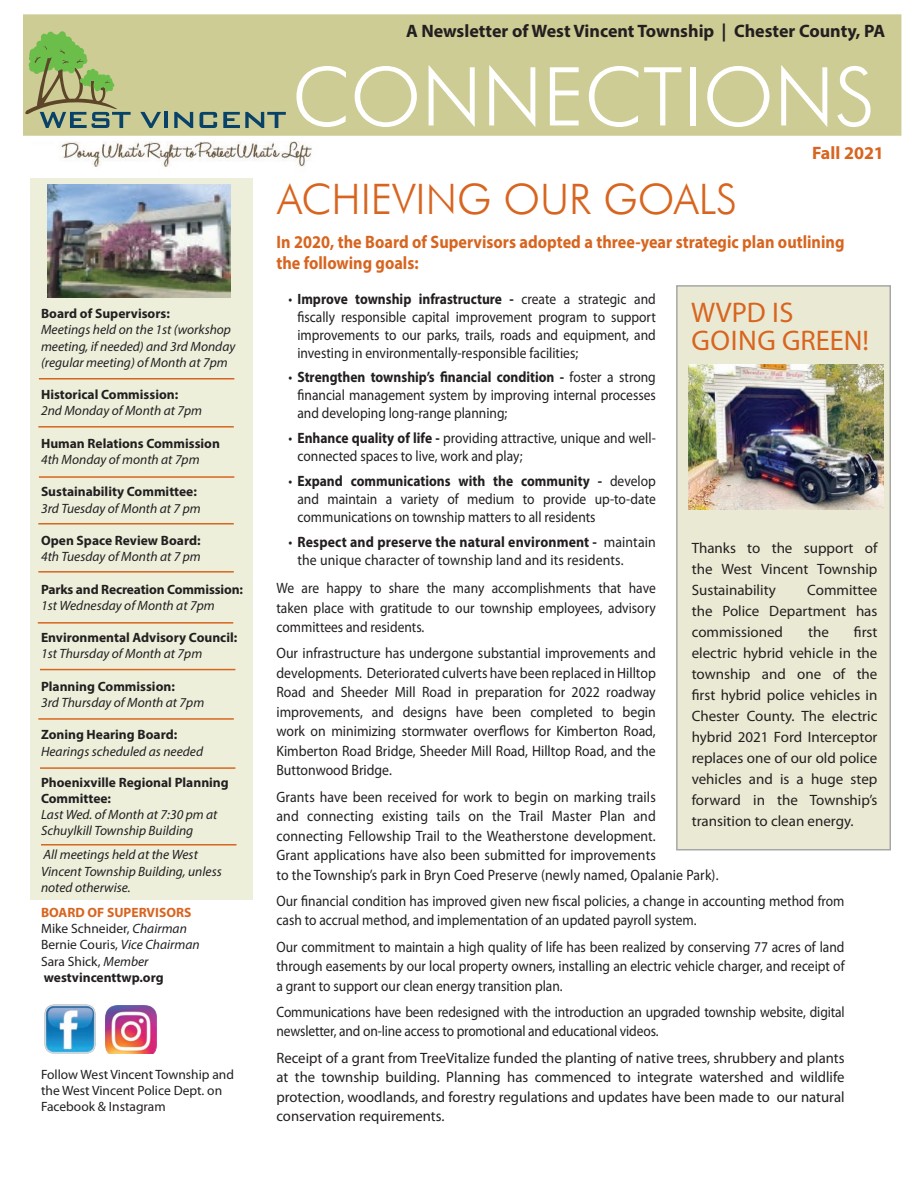
<style>
.page{position:relative;width:918px;height:1188px;background:#fff}
.page>*{position:absolute;margin:0;border:0;box-sizing:border-box;transform-origin:0 0}
.t1{font:300 81.3px "Futura BT";color:#fff}
.t2{font:300 42px "Futura BT";color:#d8651f}
.t3{font:28.5px "Myriad Pro";letter-spacing:.01em;color:#d8651f}
.t4{font:700 18px/21px "Myriad Pro";color:#d8651f;scale:.9 1}
.t5{font:700 18px "Myriad Pro";color:#231f20}
.t6{font:700 18px "Myriad Pro";color:#d8651f}
.t7{font:15px/18px "Myriad Pro";color:#231f20;text-align:justify;scale:.9 1}
.t8{font:15px/19.5px "Myriad Pro";color:#231f20;scale:.92 1}
.t9{font:15px/21px "Myriad Pro";color:#231f20;text-align:justify}
.t10{font:italic 13.5px/16.2px "Myriad Pro";color:#231f20}
.t11{font:700 13.5px/16.2px "Myriad Pro";color:#231f20}
.t12{font:13.5px/16.2px "Myriad Pro";color:#231f20}
.t13{font:700 13.5px "Myriad Pro";color:#d8651f}
.s1{font-weight:700;font-style:normal}
.s2{font-weight:400;font-style:italic}
.s3{font-style:italic}
.s4{font-weight:700}
</style>
<div class="page">
<div style="left:30px;top:178px;width:223px;height:722px;background:#eeefdb"></div>
<div style="left:23px;top:14px;width:878px;height:122px;background:#cdcc95;border:2px solid #cdcc95"></div>
<svg style="left:140px;top:112px;width:21px;height:16px"></svg>
<hr style="left:164px;top:112px;width:4px;height:16px;background:#094269">
<svg style="left:174px;top:112px;width:19px;height:16px"></svg>
<svg style="left:200px;top:112px;width:17px;height:16px"></svg>
<svg style="left:223px;top:112px;width:63px;height:16px"></svg>
<svg style="left:24px;top:31px;width:107px;height:97px"></svg>
<img style="left:47px;top:185px;width:183px;height:112px">
<img style="left:44px;top:1005px;width:52px;height:49px">
<img style="left:106px;top:1006px;width:50px;height:47px">
<hr style="left:39px;top:378px;width:195px;height:2px;background:#d8651f">
<hr style="left:38px;top:426px;width:196px;height:2px;background:#d8651f">
<hr style="left:39px;top:476px;width:195px;height:2px;background:#d8651f">
<hr style="left:38px;top:523px;width:196px;height:2px;background:#d8651f">
<hr style="left:38px;top:571px;width:196px;height:2px;background:#d8651f">
<hr style="left:38px;top:622px;width:195px;height:2px;background:#d8651f">
<hr style="left:40px;top:669px;width:195px;height:1px;background:#d8651f">
<hr style="left:38px;top:718px;width:196px;height:2px;background:#d8651f">
<hr style="left:40px;top:767px;width:195px;height:2px;background:#d8651f">
<hr style="left:41px;top:844px;width:196px;height:2px;background:#d8651f">
<div style="left:677px;top:286px;width:213px;height:564px;background:#eaead4"></div>
<img style="left:688px;top:364px;width:195px;height:146px">
<img style="left:61px;top:142px;width:251px;height:25px">
<p class="t10" style="left:41px;top:305px;width:196px"><span class="s1">Board of Supervisors:<br></span>Meetings held on the 1st (workshop meeting, if needed) and 3rd Monday (regular meeting) of Month at 7pm</p>
<p class="t11" style="left:41px;top:386px;width:139px">Historical Commission:</p>
<p class="t10" style="left:41px;top:403px;width:163px">2nd Monday of Month at 7pm</p>
<p class="t11" style="left:41px;top:435px;width:180px">Human Relations Commission<br><span class="s2">4th Monday of month at 7pm</span></p>
<p class="t11" style="left:41px;top:483px;width:157px">Sustainability Committee:</p>
<p class="t10" style="left:41px;top:500px;width:161px">3rd Tuesday of Month at 7 pm</p>
<p class="t11" style="left:41px;top:532px;width:161px">Open Space Review Board:</p>
<p class="t10" style="left:41px;top:548px;width:161px">4th Tuesday of Month at 7 pm</p>
<p class="t11" style="left:41px;top:581px;width:203px">Parks and Recreation Commission:<br><span class="s2">1st Wednesday of Month at 7pm</span></p>
<p class="t11" style="left:41px;top:629px;width:198px">Environmental Advisory Council:<br><span class="s2">1st Thursday of Month at 7pm</span></p>
<p class="t10" style="left:41px;top:678px;width:165px"><span class="s1">Planning Commission:<br></span>3rd Thursday of Month at 7pm</p>
<p class="t11" style="left:41px;top:726px;width:138px">Zoning Hearing Board:</p>
<p class="t10" style="left:41px;top:743px;width:164px">Hearings scheduled as needed</p>
<p class="t11" style="left:41px;top:774px;width:189px">Phoenixville Regional Planning<br>Committee:</p>
<p class="t10" style="left:41px;top:806px;width:178px">Last Wed. of Month at 7:30 pm at<br>Schuylkill Township Building</p>
<p class="t10" style="left:43px;top:847px;width:156px">All meetings held at the West</p>
<p class="t10" style="left:41px;top:863px;width:182px">Vincent Township Building, unless noted otherwise.</p>
<p class="t13" style="left:41px;top:904px;width:152px">BOARD OF SUPERVISORS</p>
<p class="t12" style="left:41px;top:920px;width:147px">Mike Schneider, <span class="s3">Chairman</span></p>
<p class="t12" style="left:41px;top:937px;width:160px">Bernie Couris, <span class="s3">Vice Chairman</span></p>
<p class="t12" style="left:41px;top:953px;width:109px">Sara Shick, <span class="s3">Member</span></p>
<p class="t11" style="left:44px;top:969px;width:121px">westvincenttwp.org</p>
<p class="t12" style="left:41px;top:1066px;width:195px">Follow West Vincent Township and the West Vincent Police Dept. on<br>Facebook &amp; Instagram</p>
<p class="t5" style="left:406px;top:19px;width:481px">A Newsletter of West Vincent Township | Chester County, PA</p>
<p class="t1" style="left:292px;top:47px;width:585px">CONNECTIONS</p>
<p class="t2" style="left:277px;top:174px;width:462px">ACHIEVING OUR GOALS</p>
<p class="t6" style="left:812px;top:141px;width:73px">Fall 2021</p>
<p class="t4" style="left:276px;top:231px;width:633px">In 2020, the Board of Supervisors adopted a three-year strategic plan outlining the following goals:</p>
<p class="t7" style="left:297px;top:289px;width:400px;text-indent:-9px">• <span class="s4">Improve township infrastructure -</span> create a strategic and fiscally responsible capital improvement program to support improvements to our parks, trails, roads and equipment, and investing in environmentally-responsible facilities;</p>
<p class="t7" style="left:297px;top:368px;width:400px;text-indent:-9px">• <span class="s4">Strengthen township’s financial condition -</span> foster a strong financial management system by improving internal processes and developing long-range planning;</p>
<p class="t7" style="left:297px;top:429px;width:400px;text-indent:-9px">• <span class="s4">Enhance quality of life -</span> providing attractive, unique and well&shy;connected spaces to live, work and play;</p>
<p class="t7" style="left:297px;top:472px;width:400px;text-indent:-9px">• <span class="s4">Expand communications with the community -</span> develop and maintain a variety of medium to provide up-to-date communications on township matters to all residents</p>
<p class="t8" style="left:297px;top:532px;width:391px;line-height:18px;text-indent:-9px">• <span class="s4">Respect and preserve the natural environment -</span> maintain the unique character of township land and its residents.</p>
<p class="t7" style="left:276px;top:578px;width:423px;line-height:19.5px">We are happy to share the many accomplishments that have taken place with gratitude to our township employees, advisory committees and residents.</p>
<p class="t8" style="left:276px;top:643px;width:414px;text-align:justify">Our infrastructure has undergone substantial improvements and developments. Deteriorated culverts have been replaced in Hilltop Road and Sheeder Mill Road in preparation for 2022 roadway improvements, and designs have been completed to begin work on minimizing stormwater overflows for Kimberton Road, Kimberton Road Bridge, Sheeder Mill Road, Hilltop Road, and the Buttonwood Bridge.</p>
<p class="t8" style="left:276px;top:787px;width:482px">Grants have been received for work to begin on marking trails<br>and connecting existing tails on the Trail Master Plan and connecting Fellowship Trail to the Weatherstone development.<br>Grant applications have also been submitted for improvements<br>to the Township’s park in Bryn Coed Preserve (newly named, Opalanie Park).</p>
<p class="t7" style="left:276px;top:891px;width:633px;line-height:19.5px">Our financial condition has improved given new fiscal policies, a change in accounting method from cash to accrual method, and implementation of an updated payroll system.</p>
<p class="t7" style="left:276px;top:937px;width:633px;line-height:19.5px">Our commitment to maintain a high quality of life has been realized by conserving 77 acres of land through easements by our local property owners, installing an electric vehicle charger, and receipt of a grant to support our clean energy transition plan.</p>
<p class="t7" style="left:276px;top:1002px;width:633px;line-height:19.5px">Communications have been redesigned with the introduction an upgraded township website, digital newsletter, and on-line access to promotional and educational videos.</p>
<p class="t9" style="left:276px;top:1048px;width:570px;line-height:19.5px">Receipt of a grant from TreeVitalize funded the planting of native trees, shrubbery and plants at the township building. Planning has commenced to integrate watershed and wildlife protection, woodlands, and forestry regulations and updates have been made to our natural conservation requirements.</p>
<p class="t3" style="left:691px;top:294px;width:104px">WVPD IS</p>
<p class="t3" style="left:691px;top:323px;width:179px">GOING GREEN!</p>
<p class="t9" style="left:692px;top:538px;width:187px">Thanks to the support of the West Vincent Township Sustainability</p>
<p class="t9" style="left:692px;top:580px;width:187px;text-indent:116px">Committee the Police Department has commissioned</p>
<p class="t9" style="left:692px;top:622px;width:187px;text-indent:162px">first electric hybrid vehicle in the township and one of the first hybrid police vehicles in Chester County. The electric hybrid 2021 Ford Interceptor replaces one of our old police vehicles and is a huge step forward in the Township’s transition to clean energy.</p>
<p class="t9" style="left:808px;top:622px;width:22px">the</p>
</div>
